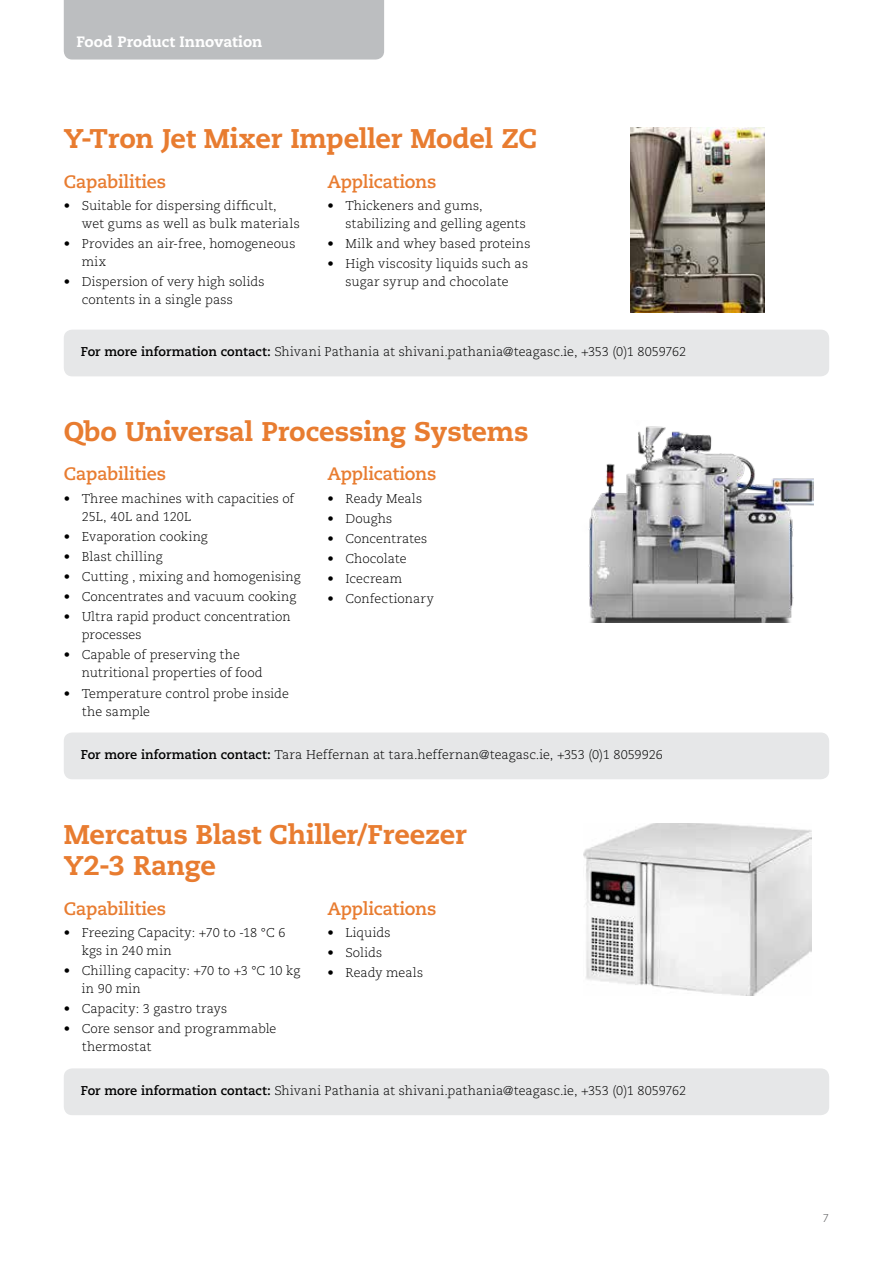
<style>
.page{position:relative;width:893px;height:1263px;background:#fff}
.page>*{position:absolute;margin:0;border:0;box-sizing:border-box;transform-origin:0 0}
.t1{font:800 27px/31.5px "Caecilia LT Std";letter-spacing:-.01em;color:#e87c30}
.t2{font:700 18px "Caecilia LT Std";letter-spacing:-.015em;color:#e87c30}
.t3{font:800 15px "Caecilia LT Std";color:#fff}
.t4{font:300 12.75px/18px "Caecilia LT Std";letter-spacing:.005em;color:#000}
.t5{font:300 11.25px "Caecilia LT Std";color:#58595b}
.s1{font-weight:700}
</style>
<div class="page">
<div style="left:64px;top:0;width:320px;height:60px;background:#bcbec0"></div>
<img style="left:631px;top:128px;width:133px;height:185px">
<div style="left:64px;top:330px;width:765px;height:46px;background:#e6e7e8;border-radius:9px"></div>
<img style="left:588px;top:426px;width:225px;height:196px">
<div style="left:64px;top:732px;width:765px;height:47px;background:#e6e7e8;border-radius:9px"></div>
<img style="left:583px;top:823px;width:228px;height:172px">
<div style="left:64px;top:1068px;width:765px;height:47px;background:#e6e7e8;border-radius:9px"></div>
<p class="t3" style="left:77px;top:32px;width:187px">Food Product Innovation</p>
<h1 class="t1" style="left:64px;top:123px;width:475px">Y-Tron Jet Mixer Impeller Model ZC</h1>
<h2 class="t2" style="left:64px;top:171px;width:104px">Capabilities</h2>
<p class="t4" style="left:82px;top:197px;width:220px;text-indent:-18px">• Suitable for dispersing difficult, wet gums as well as bulk materials</p>
<p class="t4" style="left:82px;top:235px;width:215px;text-indent:-18px">• Provides an air-free, homogeneous mix</p>
<p class="t4" style="left:82px;top:273px;width:184px;text-indent:-18px">• Dispersion of very high solids contents in a single pass</p>
<h2 class="t2" style="left:327px;top:171px;width:111px">Applications</h2>
<p class="t4" style="left:345px;top:197px;width:182px;text-indent:-18px">• Thickeners and gums, stabilizing and gelling agents</p>
<p class="t4" style="left:327px;top:235px;width:205px">• Milk and whey based proteins</p>
<p class="t4" style="left:327px;top:255px;width:202px;text-align:center">• High viscosity liquids such as sugar syrup and chocolate</p>
<p class="t4" style="left:81px;top:343px;width:607px"><span class="s1">For more information contact:</span> Shivani Pathania at shivani.pathania@teagasc.ie, +353 (0)1 8059762</p>
<h1 class="t1" style="left:64px;top:416px;width:466px">Qbo Universal Processing Systems</h1>
<h2 class="t2" style="left:64px;top:463px;width:104px">Capabilities</h2>
<p class="t4" style="left:82px;top:489px;width:214px;text-indent:-18px">• Three machines with capacities of<br>25L, 40L and 120L</p>
<p class="t4" style="left:64px;top:528px;width:145px">• Evaporation cooking</p>
<p class="t4" style="left:64px;top:548px;width:100px">• Blast chilling</p>
<p class="t4" style="left:64px;top:568px;width:238px">• Cutting , mixing and homogenising</p>
<p class="t4" style="left:64px;top:588px;width:234px">• Concentrates and vacuum cooking</p>
<p class="t4" style="left:82px;top:608px;width:210px;text-indent:-18px">• Ultra rapid product concentration processes</p>
<p class="t4" style="left:82px;top:646px;width:182px;text-indent:-18px">• Capable of preserving the nutritional properties of food</p>
<p class="t4" style="left:82px;top:684px;width:209px;text-indent:-18px">• Temperature control probe inside the sample</p>
<h2 class="t2" style="left:327px;top:463px;width:111px">Applications</h2>
<p class="t4" style="left:327px;top:489px;width:96px">• Ready Meals</p>
<p class="t4" style="left:327px;top:510px;width:66px">• Doughs</p>
<p class="t4" style="left:327px;top:530px;width:101px">• Concentrates</p>
<p class="t4" style="left:327px;top:550px;width:81px">• Chocolate</p>
<p class="t4" style="left:327px;top:570px;width:76px">• Icecream</p>
<p class="t4" style="left:327px;top:590px;width:108px">• Confectionary</p>
<p class="t4" style="left:81px;top:746px;width:584px"><span class="s1">For more information contact:</span> Tara Heffernan at tara.heffernan@teagasc.ie, +353 (0)1 8059926</p>
<h1 class="t1" style="left:64px;top:819px;width:404px">Mercatus Blast Chiller/Freezer<br>Y2-3 Range</h1>
<h2 class="t2" style="left:64px;top:898px;width:104px">Capabilities</h2>
<p class="t4" style="left:82px;top:924px;width:205px;text-indent:-18px">• Freezing Capacity: +70 to -18 °C 6 kgs in 240 min</p>
<p class="t4" style="left:82px;top:962px;width:220px;text-indent:-18px">• Chilling capacity: +70 to +3 °C 10 kg in 90 min</p>
<p class="t4" style="left:64px;top:1000px;width:165px">• Capacity: 3 gastro trays</p>
<p class="t4" style="left:82px;top:1020px;width:196px;text-indent:-18px">• Core sensor and programmable thermostat</p>
<h2 class="t2" style="left:327px;top:898px;width:111px">Applications</h2>
<p class="t4" style="left:327px;top:924px;width:65px">• Liquids</p>
<p class="t4" style="left:327px;top:944px;width:56px">• Solids</p>
<p class="t4" style="left:327px;top:964px;width:97px">• Ready meals</p>
<p class="t4" style="left:81px;top:1082px;width:607px"><span class="s1">For more information contact:</span> Shivani Pathania at shivani.pathania@teagasc.ie, +353 (0)1 8059762</p>
<p class="t5" style="left:823px;top:1211px;width:8px">7</p>
</div>
